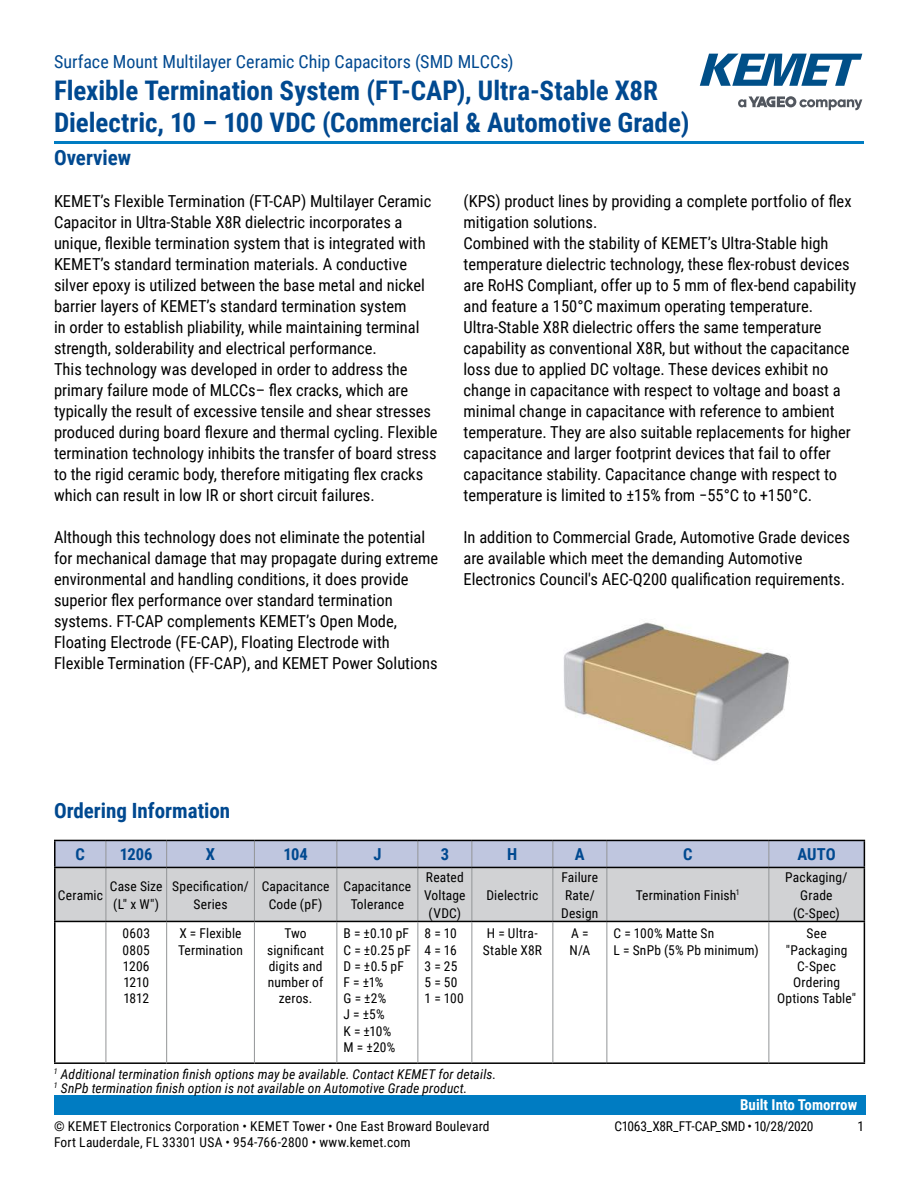
<style>
.page{position:relative;width:918px;height:1188px;background:#fff}
.page>*{position:absolute;margin:0;border:0;box-sizing:border-box;transform-origin:0 0}
.t1{font:700 27px/32.4px "Roboto Condensed";color:#004990}
.t2{font:700 21px "Roboto Condensed";color:#004990}
.t3{font:18px "Roboto Condensed";color:#004990}
.t4{font:16.5px/21px "Roboto Condensed";color:#000}
.t5{font:700 16.5px "Roboto Condensed";letter-spacing:-.005em;color:#004990}
.t6{font:700 15px "Roboto Condensed";color:#fff}
.t7{font:13.5px/16.2px "Roboto Condensed";letter-spacing:.01em;color:#000;text-align:center}
.t8{font:italic 13.5px/14.2px "Roboto Condensed";letter-spacing:.01em;color:#000}
.t9{font:13.5px "Roboto Condensed";letter-spacing:-.025em;color:#000}
.t10{font:13.5px/16.2px "Roboto Condensed";letter-spacing:-.01em;color:#000}
</style>
<div class="page">
<svg style="left:738px;top:96px;width:124px;height:14px"></svg>
<svg style="left:700px;top:54px;width:162px;height:32px"></svg>
<hr style="left:54px;top:141px;width:810px;height:3px;background:#007cc2">
<div style="left:54px;top:1095px;width:811px;height:20px;background:#007cc2"></div>
<div style="left:56px;top:868px;width:808px;height:53px;background:#d1d2d4"></div>
<hr style="left:106px;top:868px;width:1px;height:53px;background:#939597">
<hr style="left:166px;top:868px;width:1px;height:53px;background:#939597">
<hr style="left:254px;top:868px;width:1px;height:53px;background:#939597">
<hr style="left:336px;top:868px;width:1px;height:53px;background:#939597">
<hr style="left:417px;top:868px;width:1px;height:53px;background:#939597">
<hr style="left:471px;top:868px;width:1px;height:53px;background:#939597">
<hr style="left:552px;top:868px;width:1px;height:53px;background:#939597">
<hr style="left:606px;top:868px;width:1px;height:53px;background:#939597">
<hr style="left:768px;top:868px;width:1px;height:53px;background:#939597">
<hr style="left:606px;top:922px;width:1px;height:140px;background:#939597">
<hr style="left:54px;top:868px;width:2px;height:53px;background:#000">
<hr style="left:864px;top:868px;width:1px;height:53px;background:#000">
<hr style="left:54px;top:840px;width:52px;height:1px;background:#000">
<hr style="left:54px;top:841px;width:2px;height:26px;background:#000">
<svg style="left:55px;top:840px;width:810px;height:27px;background:#b3bad1"></svg>
<hr style="left:54px;top:867px;width:52px;height:1px;background:#000">
<hr style="left:106px;top:867px;width:61px;height:1px;background:#000">
<hr style="left:167px;top:867px;width:87px;height:1px;background:#000">
<hr style="left:254px;top:867px;width:83px;height:1px;background:#000">
<hr style="left:337px;top:867px;width:81px;height:1px;background:#000">
<hr style="left:418px;top:867px;width:54px;height:1px;background:#000">
<hr style="left:472px;top:867px;width:81px;height:1px;background:#000">
<hr style="left:553px;top:867px;width:54px;height:1px;background:#000">
<hr style="left:607px;top:867px;width:162px;height:1px;background:#000">
<hr style="left:769px;top:867px;width:96px;height:1px;background:#000">
<hr style="left:54px;top:921px;width:52px;height:1px;background:#000">
<hr style="left:54px;top:922px;width:2px;height:140px;background:#000">
<hr style="left:167px;top:921px;width:87px;height:1px;background:#000">
<hr style="left:553px;top:921px;width:54px;height:1px;background:#000">
<hr style="left:607px;top:921px;width:162px;height:1px;background:#000">
<hr style="left:54px;top:1062px;width:52px;height:2px;background:#000">
<hr style="left:106px;top:1062px;width:61px;height:2px;background:#000">
<hr style="left:167px;top:1062px;width:87px;height:2px;background:#000">
<hr style="left:254px;top:1062px;width:83px;height:2px;background:#000">
<hr style="left:418px;top:1062px;width:54px;height:2px;background:#000">
<hr style="left:553px;top:1062px;width:54px;height:2px;background:#000">
<hr style="left:607px;top:1062px;width:162px;height:2px;background:#000">
<hr style="left:769px;top:1062px;width:96px;height:2px;background:#000">
<hr style="left:254px;top:921px;width:83px;height:1px;background:#000">
<hr style="left:254px;top:922px;width:1px;height:140px;background:#939597">
<hr style="left:418px;top:921px;width:54px;height:1px;background:#000">
<hr style="left:769px;top:921px;width:96px;height:1px;background:#000">
<hr style="left:864px;top:922px;width:1px;height:140px;background:#000">
<hr style="left:768px;top:922px;width:1px;height:140px;background:#939597">
<hr style="left:106px;top:921px;width:61px;height:1px;background:#000">
<hr style="left:106px;top:922px;width:1px;height:140px;background:#939597">
<hr style="left:166px;top:922px;width:1px;height:140px;background:#939597">
<hr style="left:337px;top:921px;width:81px;height:1px;background:#000">
<hr style="left:337px;top:1062px;width:81px;height:2px;background:#000">
<hr style="left:336px;top:922px;width:1px;height:140px;background:#939597">
<hr style="left:417px;top:922px;width:1px;height:140px;background:#939597">
<hr style="left:472px;top:921px;width:81px;height:1px;background:#000">
<hr style="left:472px;top:1062px;width:81px;height:2px;background:#000">
<hr style="left:471px;top:922px;width:1px;height:140px;background:#939597">
<hr style="left:552px;top:922px;width:1px;height:140px;background:#939597">
<img style="left:563px;top:622px;width:227px;height:140px">
<p class="t3" style="left:54px;top:48px;width:461px">Surface Mount Multilayer Ceramic Chip Capacitors (SMD MLCCs)</p>
<h1 class="t1" style="left:54px;top:76px;width:637px">Flexible Termination System (FT-CAP), Ultra-Stable X8R<br>Dielectric, 10 – 100 VDC (Commercial &amp; Automotive Grade)</h1>
<p class="t2" style="left:54px;top:148px;width:79px">Overview</p>
<p class="t4" style="left:54px;top:192px;width:385px">KEMET’s Flexible Termination (FT-CAP) Multilayer Ceramic Capacitor in Ultra-Stable X8R dielectric incorporates a unique, 昀氀exible termination system that is integrated with KEMET’s standard termination materials. A conductive silver epoxy is utilized between the base metal and nickel barrier layers of KEMET’s standard termination system<br>in order to establish pliability, while maintaining terminal strength, solderability and electrical performance.<br>This technology was developed in order to address the primary failure mode of MLCCs– 昀氀ex cracks, which are typically the result of excessive tensile and shear stresses produced during board 昀氀exure and thermal cycling. Flexible termination technology inhibits the transfer of board stress to the rigid ceramic body, therefore mitigating 昀氀ex cracks which can result in low IR or short circuit failures.</p>
<p class="t4" style="left:54px;top:526px;width:386px">Although this technology does not eliminate the potential for mechanical damage that may propagate during extreme environmental and handling conditions, it does provide superior 昀氀ex performance over standard termination systems. FT-CAP complements KEMET’s Open Mode, Floating Electrode (FE-CAP), Floating Electrode with Flexible Termination (FF-CAP), and KEMET Power Solutions</p>
<p class="t4" style="left:463px;top:190px;width:394px">(KPS) product lines by providing a complete portfolio of 昀氀ex mitigation solutions.<br>Combined with the stability of KEMET’s Ultra-Stable high temperature dielectric technology, these 昀氀ex-robust devices are RoHS Compliant, offer up to 5 mm of 昀氀ex-bend capability and feature a 150°C maximum operating temperature.<br>Ultra-Stable X8R dielectric offers the same temperature capability as conventional X8R, but without the capacitance loss due to applied DC voltage. These devices exhibit no change in capacitance with respect to voltage and boast a minimal change in capacitance with reference to ambient temperature. They are also suitable replacements for higher capacitance and larger footprint devices that fail to offer capacitance stability. Capacitance change with respect to temperature is limited to ±15% from −55°C to +150°C.</p>
<p class="t4" style="left:463px;top:526px;width:388px">In addition to Commercial Grade, Automotive Grade devices are available which meet the demanding Automotive<br>Electronics Council's AEC-Q200 quali昀椀cation requirements.</p>
<p class="t2" style="left:54px;top:801px;width:178px">Ordering Information</p>
<p class="t5" style="left:76px;top:847px;width:11px">C</p>
<p class="t5" style="left:120px;top:847px;width:34px">1206</p>
<p class="t5" style="left:206px;top:847px;width:11px">X</p>
<p class="t5" style="left:283px;top:847px;width:26px">104</p>
<p class="t5" style="left:373px;top:847px;width:10px">J</p>
<p class="t5" style="left:441px;top:847px;width:10px">3</p>
<p class="t5" style="left:507px;top:847px;width:12px">H</p>
<p class="t5" style="left:575px;top:847px;width:11px">A</p>
<p class="t5" style="left:683px;top:847px;width:11px">C</p>
<p class="t5" style="left:797px;top:847px;width:40px">AUTO</p>
<p class="t7" style="left:58px;top:888px;width:47px">Ceramic</p>
<p class="t7" style="left:110px;top:878px;width:54px;line-height:18px;text-align:left">Case Size (L" x W")</p>
<p class="t7" style="left:172px;top:876px;width:78px;line-height:18px">Speci昀椀cation/<br>Series</p>
<p class="t7" style="left:262px;top:878px;width:69px;line-height:18px">Capacitance<br>Code (pF)</p>
<p class="t7" style="left:343px;top:878px;width:69px;line-height:18px">Capacitance<br>Tolerance</p>
<p class="t7" style="left:424px;top:869px;width:43px;line-height:18px">Reated<br>Voltage (VDC)</p>
<p class="t7" style="left:785px;top:867px;width:64px;line-height:18px">Packaging/<br>Grade (C-Spec)</p>
<p class="t7" style="left:561px;top:869px;width:39px;line-height:18px;text-align:left">Failure<br>Rate/<br>Design</p>
<p class="t7" style="left:636px;top:886px;width:105px">Termination Finish<sup>1</sup></p>
<p class="t7" style="left:486px;top:888px;width:53px">Dielectric</p>
<p class="t7" style="left:123px;top:926px;width:29px;text-align:justify">0603<br>0805<br>1206<br>1210<br>1812</p>
<p class="t7" style="left:178px;top:926px;width:66px;text-align:left">X = Flexible<br>Termination</p>
<p class="t7" style="left:267px;top:926px;width:58px">Two<br>signi昀椀cant digits and number of zeros.</p>
<p class="t7" style="left:344px;top:926px;width:69px;text-align:left">B = ±0.10 pF<br>C = ±0.25 pF<br>D = ±0.5 pF<br>F = ±1%<br>G = ±2%<br>J = ±5%<br>K = ±10%<br>M = ±20%</p>
<p class="t10" style="left:425px;top:926px;width:41px">8 = 10<br>4 = 16<br>3 = 25<br>5 = 50<br>1 = 100</p>
<p class="t7" style="left:483px;top:926px;width:61px">H = Ultra-<br>Stable X8R</p>
<p class="t7" style="left:569px;top:926px;width:22px;text-align:left">A =<br>N/A</p>
<p class="t7" style="left:614px;top:926px;width:147px;text-align:left">C = 100% Matte Sn<br>L = SnPb (5% Pb minimum)</p>
<p class="t7" style="left:777px;top:926px;width:80px">See "Packaging<br>C-Spec<br>Ordering<br>Options Table"</p>
<p class="t8" style="left:54px;top:1066px;width:444px"><sup>1</sup> Additional termination 昀椀nish options may be available. Contact KEMET for details.<br><sup>1</sup> SnPb termination 昀椀nish option is not available on Automotive Grade product.</p>
<p class="t6" style="left:740px;top:1096px;width:119px">Built Into Tomorrow</p>
<p class="t7" style="left:54px;top:1119px;width:437px">© KEMET Electronics Corporation • KEMET Tower • One East Broward Boulevard</p>
<p class="t9" style="left:615px;top:1120px;width:201px">C1063_X8R_FT-CAP_SMD • 10/28/2020</p>
<p class="t7" style="left:857px;top:1119px;width:8px">1</p>
<p class="t7" style="left:54px;top:1135px;width:358px">Fort Lauderdale, FL 33301 USA • 954-766-2800 • www.kemet.com</p>
</div>
